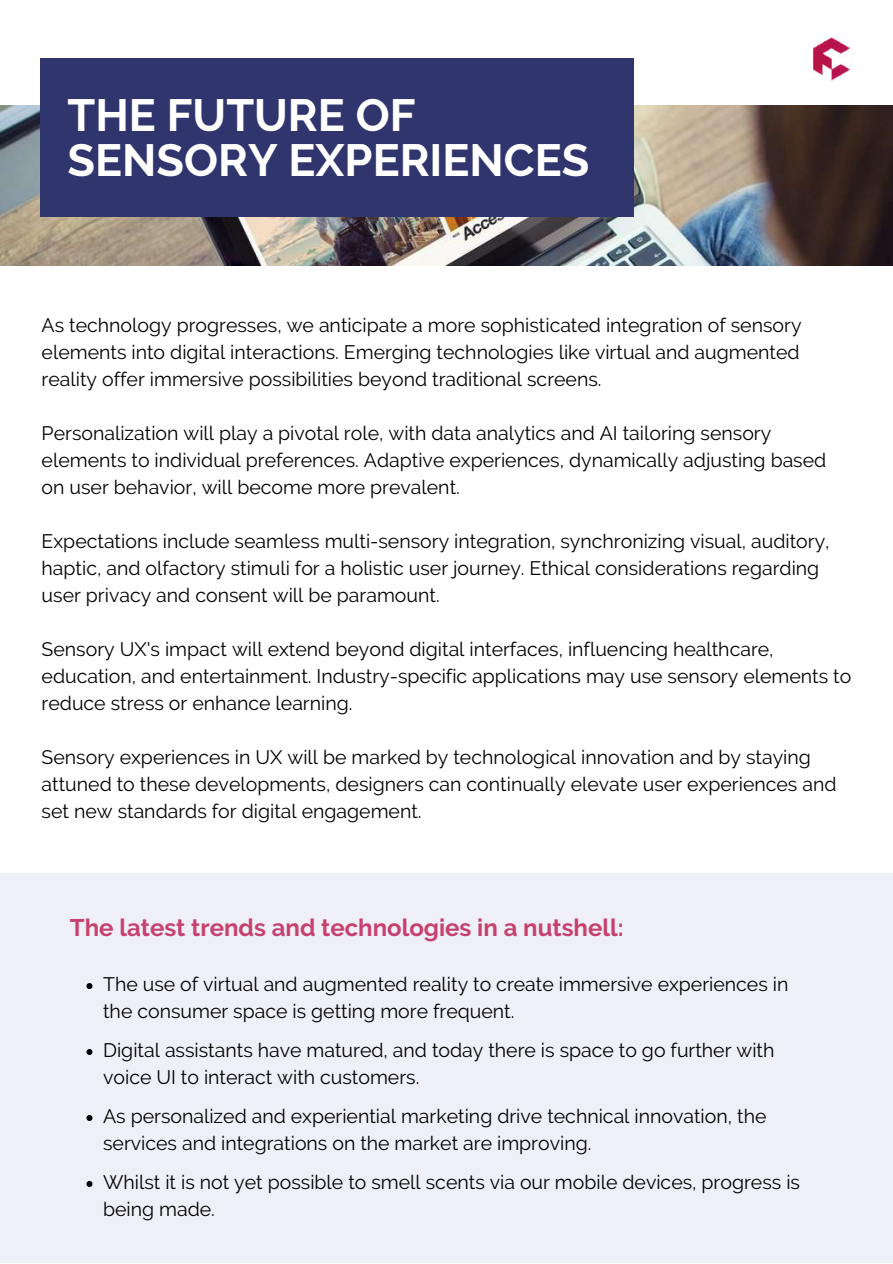
<style>
.page{position:relative;width:893px;height:1264px;background:#fff}
.page>*{position:absolute;margin:0;border:0;box-sizing:border-box;transform-origin:0 0}
.t1{font:700 45px/45px "Raleway";color:#fff}
.t2{font:700 24px "Raleway";color:#c6416e}
.t3{font:19.5px/27px "Raleway";color:#000}
</style>
<div class="page">
<img style="left:812px;top:37px;width:39px;height:44px">
<img style="left:0;top:105px;width:892px;height:160px">
<div style="left:40px;top:58px;width:593px;height:158px;background:#31356e"></div>
<div style="left:0;top:873px;width:892px;height:389px;background:#efeff7"></div>
<svg style="left:86px;top:983px;width:6px;height:6px"></svg>
<svg style="left:86px;top:1049px;width:6px;height:6px"></svg>
<svg style="left:86px;top:1115px;width:6px;height:5px"></svg>
<svg style="left:86px;top:1181px;width:6px;height:5px"></svg>
<h1 class="t1" style="left:68px;top:92px;width:523px">THE FUTURE OF<br>SENSORY EXPERIENCES</h1>
<p class="t3" style="left:42px;top:312px;width:761px;text-align:justify">As technology progresses, we anticipate a more sophisticated integration of sensory elements into digital interactions. Emerging technologies like virtual and augmented reality offer immersive possibilities beyond traditional screens.</p>
<p class="t3" style="left:42px;top:419px;width:786px">Personalization will play a pivotal role, with data analytics and AI tailoring sensory elements to individual preferences. Adaptive experiences, dynamically adjusting based on user behavior, will become more prevalent.</p>
<p class="t3" style="left:42px;top:527px;width:789px">Expectations include seamless multi-sensory integration, synchronizing visual, auditory, haptic, and olfactory stimuli for a holistic user journey. Ethical considerations regarding user privacy and consent will be paramount.</p>
<p class="t3" style="left:42px;top:635px;width:811px">Sensory UX's impact will extend beyond digital interfaces, influencing healthcare, education, and entertainment. Industry-specific applications may use sensory elements to reduce stress or enhance learning.</p>
<p class="t3" style="left:42px;top:743px;width:796px">Sensory experiences in UX will be marked by technological innovation and by staying attuned to these developments, designers can continually elevate user experiences and set new standards for digital engagement.</p>
<p class="t2" style="left:70px;top:913px;width:555px">The latest trends and technologies in a nutshell:</p>
<p class="t3" style="left:103px;top:970px;width:686px">The use of virtual and augmented reality to create immersive experiences in the consumer space is getting more frequent.</p>
<p class="t3" style="left:103px;top:1036px;width:673px">Digital assistants have matured, and today there is space to go further with voice UI to interact with customers.</p>
<p class="t3" style="left:103px;top:1102px;width:664px">As personalized and experiential marketing drive technical innovation, the services and integrations on the market are improving.</p>
<p class="t3" style="left:103px;top:1168px;width:698px">Whilst it is not yet possible to smell scents via our mobile devices, progress is being made.</p>
</div>
